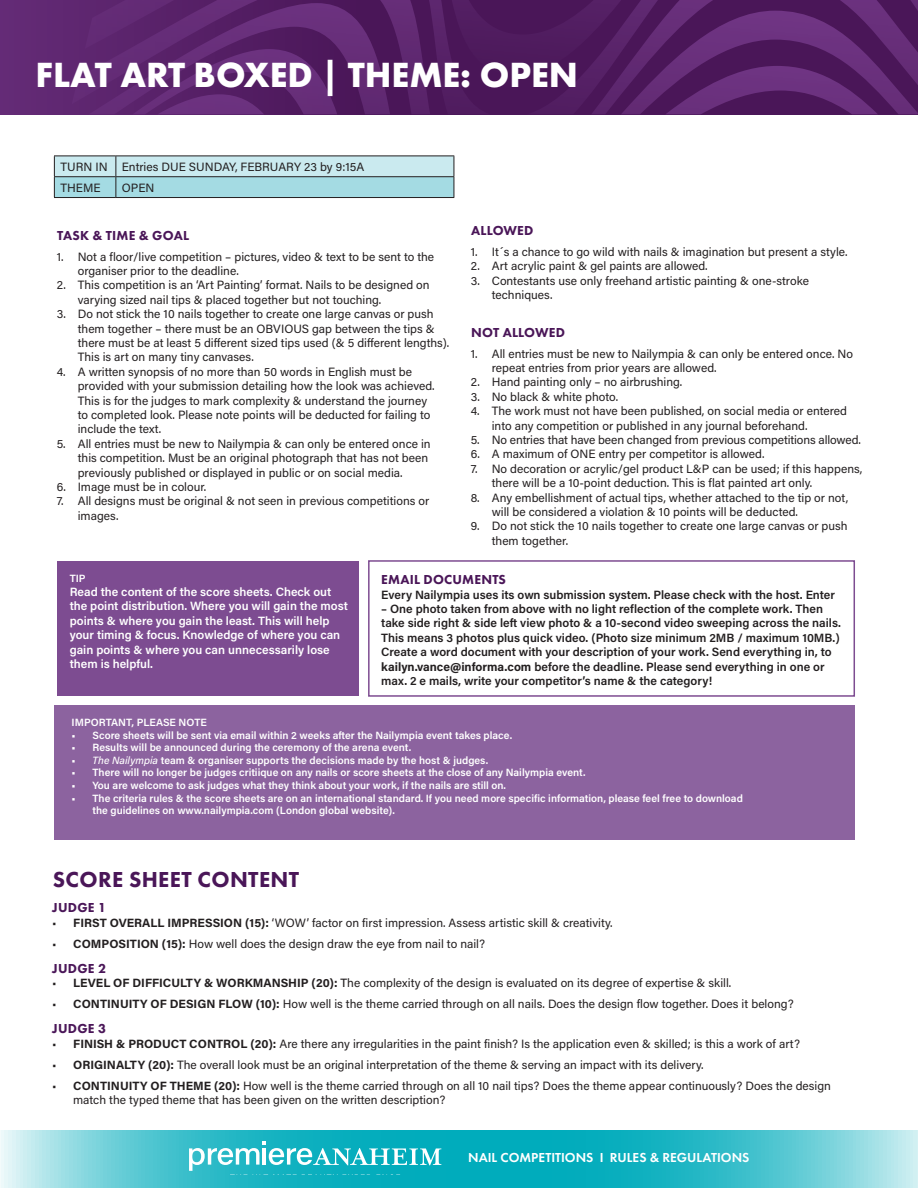
<style>
.page{position:relative;width:918px;height:1188px;background:#fff}
.page>*{position:absolute;margin:0;border:0;box-sizing:border-box;transform-origin:0 0}
.t1{font:700 36.3px "Futura PT";color:#fff}
.t2{font:800 22.5px "Futura PT";letter-spacing:.015em;color:#4a1658}
.NUMBERED_LIST{font:800 13.5px "Futura PT";letter-spacing:.015em;color:#4a1658}
.t3{font:600 13.5px "Futura PT";color:#fff}
.NUMBERED_LIST-2{font:12px/14.4px "Acumin Pro";color:#231f20}
.t4{font:600 12px/14.4px "Acumin Pro";color:#231f20}
.t5{font:600 12px/14.4px "Acumin Pro";color:#fff}
.t6{font:600 10.5px/12.6px "Acumin Pro";color:#fff}
.s1{font-weight:700}
.s2{font-weight:500;font-style:italic}
.s3{font-weight:500}
</style>
<div class="page">
<div style="left:0;top:0;width:918px;height:114px;background:#612973"></div>
<svg style="left:171px;top:0;width:741px;height:3px"></svg>
<svg style="left:160px;top:3px;width:758px;height:111px"></svg>
<svg style="left:54px;top:156px;width:401px;height:42px;background:#b1dae0"></svg>
<hr style="left:54px;top:197px;width:62px;height:1px;background:#231f20">
<hr style="left:116px;top:197px;width:338px;height:1px;background:#231f20">
<div style="left:54px;top:705px;width:800px;height:135px;background:#8c639f"></div>
<div style="left:57px;top:561px;width:301px;height:135px;background:#7d4c91"></div>
<div style="left:368px;top:560px;width:487px;height:137px;border:2px solid #7d4c91"></div>
<svg style="left:0;top:1131px;width:918px;height:57px;background:#44c1cd"></svg>
<svg style="left:189px;top:1141px;width:252px;height:30px"></svg>
<p class="t1" style="left:36px;top:51px;width:544px">FLAT ART BOXED | THEME: OPEN</p>
<p class="NUMBERED_LIST-2" style="left:60px;top:159px;width:49px">TURN IN</p>
<p class="NUMBERED_LIST-2" style="left:122px;top:159px;width:244px">Entries DUE SUNDAY, FEBRUARY 23 by 9:15A</p>
<p class="NUMBERED_LIST-2" style="left:60px;top:180px;width:42px">THEME</p>
<p class="NUMBERED_LIST-2" style="left:122px;top:180px;width:34px">OPEN</p>
<p class="NUMBERED_LIST" style="left:57px;top:227px;width:133px">TASK &amp; TIME &amp; GOAL</p>
<p class="NUMBERED_LIST-2" style="left:78px;top:249px;width:358px;text-indent:-21px">1. Not a floor/live competition – pictures, video &amp; text to be sent to the organiser prior to the deadline.</p>
<p class="NUMBERED_LIST-2" style="left:78px;top:278px;width:353px;text-indent:-21px">2. This competition is an ‘Art Painting’ format. Nails to be designed on varying sized nail tips &amp; placed together but not touching.</p>
<p class="NUMBERED_LIST-2" style="left:78px;top:306px;width:373px;text-indent:-21px">3. Do not stick the 10 nails together to create one large canvas or push them together – there must be an OBVIOUS gap between the tips &amp; there must be at least 5 different sized tips used (&amp; 5 different lengths).<br>This is art on many tiny canvases.</p>
<p class="NUMBERED_LIST-2" style="left:78px;top:364px;width:358px;text-indent:-21px">4. A written synopsis of no more than 50 words in English must be provided with your submission detailing how the look was achieved.<br>This is for the judges to mark complexity &amp; understand the journey to completed look. Please note points will be deducted for failing to include the text.</p>
<p class="NUMBERED_LIST-2" style="left:78px;top:436px;width:354px;text-indent:-21px">5. All entries must be new to Nailympia &amp; can only be entered once in this competition. Must be an original photograph that has not been previously published or displayed in public or on social media.</p>
<p class="NUMBERED_LIST-2" style="left:57px;top:479px;width:151px">6. Image must be in colour.</p>
<p class="NUMBERED_LIST-2" style="left:78px;top:494px;width:353px;text-indent:-21px">7. All designs must be original &amp; not seen in previous competitions or images.</p>
<p class="NUMBERED_LIST" style="left:471px;top:222px;width:64px">ALLOWED</p>
<p class="NUMBERED_LIST-2" style="left:471px;top:244px;width:378px">1. It´s a chance to go wild with nails &amp; imagination but present a style.</p>
<p class="NUMBERED_LIST-2" style="left:471px;top:259px;width:238px">2. Art acrylic paint &amp; gel paints are allowed.</p>
<p class="NUMBERED_LIST-2" style="left:492px;top:273px;width:319px;text-indent:-21px">3. Contestants use only freehand artistic painting &amp; one-stroke techniques.</p>
<p class="NUMBERED_LIST" style="left:471px;top:324px;width:95px">NOT ALLOWED</p>
<p class="NUMBERED_LIST-2" style="left:492px;top:346px;width:363px;text-indent:-21px">1. All entries must be new to Nailympia &amp; can only be entered once. No repeat entries from prior years are allowed.</p>
<p class="NUMBERED_LIST-2" style="left:471px;top:375px;width:213px">2. Hand painting only – no airbrushing.</p>
<p class="NUMBERED_LIST-2" style="left:471px;top:389px;width:149px">3. No black &amp; white photo.</p>
<p class="NUMBERED_LIST-2" style="left:492px;top:403px;width:357px;text-indent:-21px">4. The work must not have been published, on social media or entered into any competition or published in any journal beforehand.</p>
<p class="NUMBERED_LIST-2" style="left:471px;top:432px;width:392px">5. No entries that have been changed from previous competitions allowed.</p>
<p class="NUMBERED_LIST-2" style="left:471px;top:447px;width:295px">6. A maximum of ONE entry per competitor is allowed.</p>
<p class="NUMBERED_LIST-2" style="left:492px;top:461px;width:372px;text-indent:-21px">7. No decoration or acrylic/gel product L&amp;P can be used; if this happens, there will be a 10-point deduction. This is flat painted art only.</p>
<p class="NUMBERED_LIST-2" style="left:492px;top:490px;width:358px;text-indent:-21px">8. Any embellishment of actual tips, whether attached to the tip or not, will be considered a violation &amp; 10 points will be deducted.</p>
<p class="NUMBERED_LIST-2" style="left:492px;top:519px;width:357px;text-indent:-21px">9. Do not stick the 10 nails together to create one large canvas or push them together.</p>
<p class="t6" style="left:70px;top:571px;width:18px">TIP</p>
<p class="t5" style="left:70px;top:584px;width:280px">Read the content of the score sheets. Check out the point distribution. Where you will gain the most points &amp; where you gain the least. This will help your timing &amp; focus. Knowledge of where you can gain points &amp; where you can unnecessarily lose them is helpful.</p>
<p class="NUMBERED_LIST" style="left:381px;top:571px;width:126px">EMAIL DOCUMENTS</p>
<p class="t4" style="left:381px;top:587px;width:455px">Every Nailympia uses its own submission system. Please check with the host. Enter</p>
<p class="t4" style="left:381px;top:601px;width:461px">– One photo taken from above with no light reflection of the complete work. Then take side right &amp; side left view photo &amp; a 10-second video sweeping across the nails.<br>This means 3 photos plus quick video. (Photo size minimum 2MB / maximum 10MB.)<br>Create a word document with your description of your work. Send everything in, to <span class="s1">kailyn.vance@informa.com</span> before the deadline. Please send everything in one or max. 2 e mails, write your competitor’s name &amp; the category!</p>
<p class="t6" style="left:72px;top:716px;width:137px">IMPORTANT, PLEASE NOTE</p>
<p class="t6" style="left:72px;top:728px;width:442px">• Score sheets will be sent via email within 2 weeks after the Nailympia event takes place.</p>
<p class="t6" style="left:72px;top:741px;width:341px">• Results will be announced during the ceremony of the arena event.</p>
<p class="t6" style="left:72px;top:753px;width:418px">• <span class="s2">The Nailympia</span> team &amp; organiser supports the decisions made by the host &amp; judges.</p>
<p class="t6" style="left:72px;top:766px;width:515px">• There will no longer be judges critiique on any nails or score sheets at the close of any Nailympia event.</p>
<p class="t6" style="left:72px;top:779px;width:436px">• You are welcome to ask judges what they think about your work, if the nails are still on.</p>
<p class="t6" style="left:93px;top:791px;width:652px;text-indent:-21px">• The criteria rules &amp; the score sheets are on an international standard. If you need more specific information, please feel free to download the guidelines on www.nailympia.com (London global website).</p>
<p class="t2" style="left:53px;top:866px;width:248px">SCORE SHEET CONTENT</p>
<p class="NUMBERED_LIST" style="left:52px;top:899px;width:55px">JUDGE 1</p>
<p class="NUMBERED_LIST-2" style="left:52px;top:915px;width:562px">• <span class="s1">FIRST OVERALL IMPRESSION (15):</span> ‘WOW’ factor on first impression. Assess artistic skill &amp; creativity.</p>
<p class="NUMBERED_LIST-2" style="left:52px;top:936px;width:435px">• <span class="s1">COMPOSITION (15):</span> How well does the design draw the eye from nail to nail?</p>
<p class="NUMBERED_LIST" style="left:52px;top:960px;width:55px">JUDGE 2</p>
<p class="NUMBERED_LIST-2" style="left:52px;top:975px;width:680px">• <span class="s1">LEVEL OF DIFFICULTY &amp; WORKMANSHIP (20):</span> <span class="s3">T</span>he complexity of the design is evaluated on its degree of expertise &amp; skill.</p>
<p class="NUMBERED_LIST-2" style="left:52px;top:996px;width:743px">• <span class="s1">CONTINUITY OF DESIGN FLOW (10):</span> How well is the theme carried through on all nails. Does the design flow together. Does it belong?</p>
<p class="NUMBERED_LIST" style="left:52px;top:1020px;width:55px">JUDGE 3</p>
<p class="NUMBERED_LIST-2" style="left:52px;top:1036px;width:749px">• <span class="s1">FINISH &amp; PRODUCT CONTROL (20):</span> Are there any irregularities in the paint finish? Is the application even &amp; skilled; is this a work of art?</p>
<p class="NUMBERED_LIST-2" style="left:52px;top:1057px;width:653px">• <span class="s1">ORIGINALTY (20):</span> The overall look must be an original interpretation of the theme &amp; serving an impact with its delivery.</p>
<p class="NUMBERED_LIST-2" style="left:73px;top:1078px;width:759px;text-indent:-21px">• <span class="s1">CONTINUITY OF THEME (20):</span> How well is the theme carried through on all 10 nail tips? Does the theme appear continuously? Does the design match the typed theme that has been given on the written description?</p>
<p class="t3" style="left:468px;top:1149px;width:283px">NAIL COMPETITIONS I RULES &amp; REGULATIONS</p>
</div>
